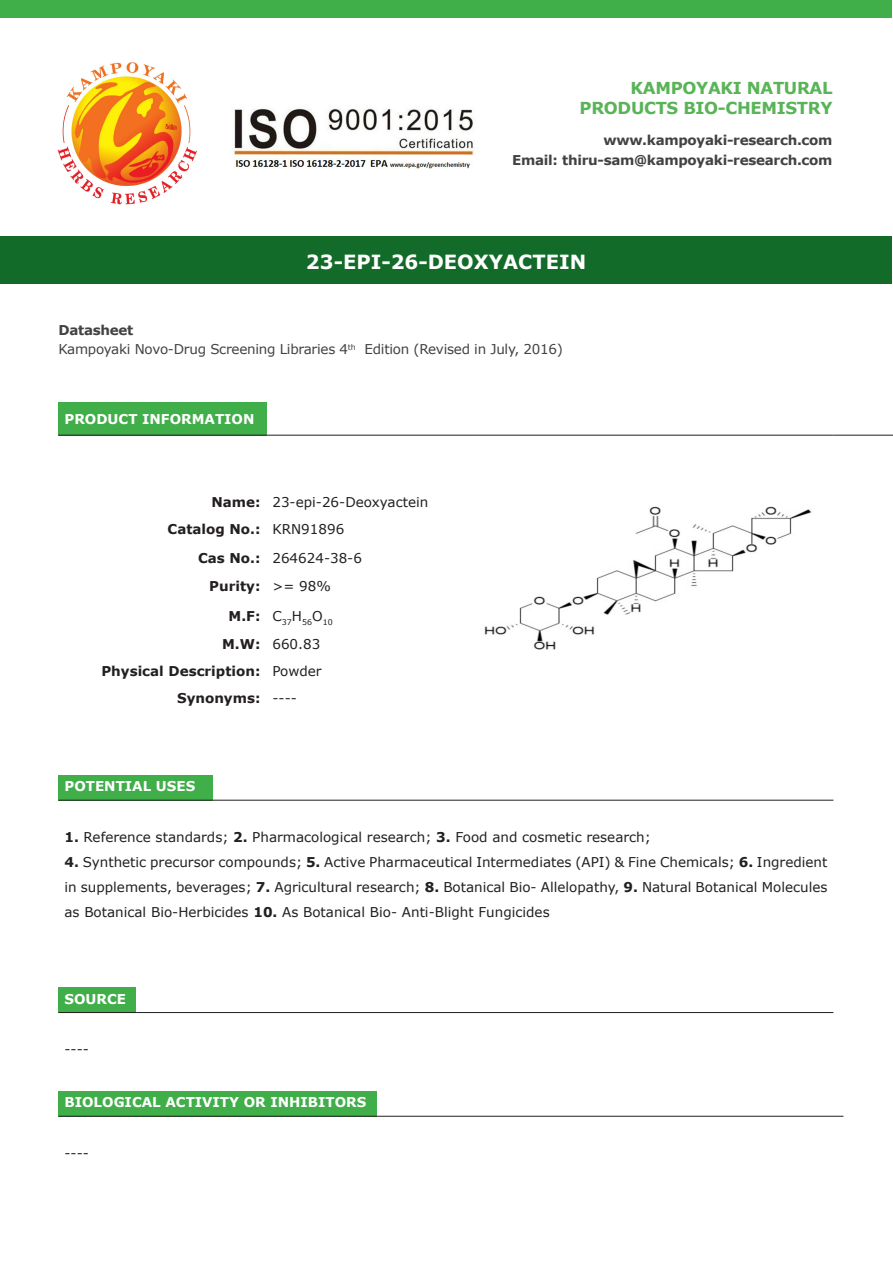
<style>
.page{position:relative;width:893px;height:1263px;background:#fff}
.page>*{position:absolute;margin:0;border:0;box-sizing:border-box;transform-origin:0 0}
.t1{font:700 19.5px "Verdana";color:#fff}
.t2{font:700 16.5px "Verdana";letter-spacing:-.02em;color:#59b457}
.t3{font:13.5px/25.2px "Verdana";color:#231f20;text-align:justify}
.t4{font:700 13.5px "Verdana";letter-spacing:-.02em;color:#414243}
.t5{font:700 13.5px "Verdana";color:#fff}
.t6{font:700 13.5px "Verdana";color:#231f20}
.t7{font:13.5px "Verdana";letter-spacing:-.02em;color:#414243}
.t8{font:7.8px "Verdana";color:#231f20}
.s1{font-weight:700}
</style>
<div class="page">
<img style="left:232px;top:108px;width:243px;height:61px">
<img style="left:57px;top:62px;width:140px;height:143px">
<div style="left:0;top:0;width:892px;height:17px;background:#40ae49"></div>
<div style="left:0;top:236px;width:891px;height:47px;background:#136b29"></div>
<div style="left:58px;top:402px;width:208px;height:33px;background:#40ae49"></div>
<hr style="left:58px;top:435px;width:208px;height:1px;background:#231f20">
<hr style="left:266px;top:435px;width:209px;height:1px;background:#231f20">
<hr style="left:475px;top:435px;width:359px;height:1px;background:#231f20">
<hr style="left:834px;top:435px;width:59px;height:1px;background:#231f20">
<img style="left:484px;top:506px;width:328px;height:144px">
<div style="left:58px;top:775px;width:155px;height:25px;background:#40ae49"></div>
<hr style="left:58px;top:800px;width:155px;height:1px;background:#231f20">
<hr style="left:213px;top:800px;width:620px;height:1px;background:#231f20">
<div style="left:58px;top:987px;width:78px;height:25px;background:#40ae49"></div>
<hr style="left:58px;top:1012px;width:78px;height:1px;background:#231f20">
<hr style="left:136px;top:1012px;width:697px;height:1px;background:#231f20">
<div style="left:58px;top:1091px;width:319px;height:25px;background:#40ae49"></div>
<hr style="left:58px;top:1116px;width:319px;height:1px;background:#231f20">
<hr style="left:377px;top:1116px;width:466px;height:1px;background:#231f20">
<p class="t2" style="left:631px;top:78px;width:203px">KAMPOYAKI NATURAL</p>
<p class="t2" style="left:580px;top:97px;width:254px">PRODUCTS BIO-CHEMISTRY</p>
<p class="t4" style="left:603px;top:132px;width:231px">www.kampoyaki-research.com</p>
<p class="t4" style="left:512px;top:151px;width:322px">Email: thiru-sam@kampoyaki-research.com</p>
<p class="t1" style="left:306px;top:249px;width:282px">23-EPI-26-DEOXYACTEIN</p>
<p class="t4" style="left:58px;top:321px;width:76px">Datasheet</p>
<p class="t7" style="left:58px;top:341px;width:506px">Kampoyaki Novo-Drug Screening Libraries 4<sup>th</sup> Edition (Revised in July, 2016)</p>
<p class="t5" style="left:64px;top:410px;width:192px">PRODUCT INFORMATION</p>
<p class="t6" style="left:211px;top:494px;width:51px">Name:</p>
<p class="t3" style="left:272px;top:490px;width:157px">23-epi-26-Deoxyactein</p>
<p class="t6" style="left:168px;top:520px;width:94px">Catalog No.:</p>
<p class="t3" style="left:272px;top:517px;width:73px">KRN91896</p>
<p class="t6" style="left:198px;top:549px;width:64px">Cas No.:</p>
<p class="t3" style="left:272px;top:545px;width:91px">264624-38-6</p>
<p class="t6" style="left:209px;top:578px;width:53px">Purity:</p>
<p class="t3" style="left:272px;top:574px;width:60px">&gt;= 98%</p>
<p class="t6" style="left:229px;top:607px;width:33px">M.F:</p>
<p class="t8" style="left:272px;top:617px;width:62px"><sup>C</sup>37<sup>H</sup>56<sup>O</sup>10</p>
<p class="t6" style="left:222px;top:635px;width:40px">M.W:</p>
<p class="t3" style="left:272px;top:632px;width:49px">660.83</p>
<p class="t6" style="left:101px;top:662px;width:161px">Physical Description:</p>
<p class="t3" style="left:272px;top:658px;width:51px">Powder</p>
<p class="t6" style="left:177px;top:689px;width:85px">Synonyms:</p>
<p class="t3" style="left:272px;top:685px;width:26px">----</p>
<p class="t5" style="left:64px;top:778px;width:132px">POTENTIAL USES</p>
<p class="t3" style="left:64px;top:824px;width:588px"><span class="s1">1.</span> Reference standards; <span class="s1">2.</span> Pharmacological research; <span class="s1">3.</span> Food and cosmetic research;</p>
<p class="t3" style="left:64px;top:849px;width:764px"><span class="s1">4.</span> Synthetic precursor compounds; <span class="s1">5.</span> Active Pharmaceutical Intermediates (API) &amp; Fine Chemicals; <span class="s1">6.</span> Ingredient in supplements, beverages; <span class="s1">7.</span> Agricultural research; <span class="s1">8.</span> Botanical Bio- Allelopathy, <span class="s1">9.</span> Natural Botanical Molecules as Botanical Bio-Herbicides <span class="s1">10.</span> As Botanical Bio- Anti-Blight Fungicides</p>
<p class="t5" style="left:64px;top:990px;width:63px">SOURCE</p>
<p class="t3" style="left:64px;top:1037px;width:26px">----</p>
<p class="t5" style="left:64px;top:1094px;width:303px">BIOLOGICAL ACTIVITY OR INHIBITORS</p>
<p class="t3" style="left:64px;top:1140px;width:26px">----</p>
</div>
